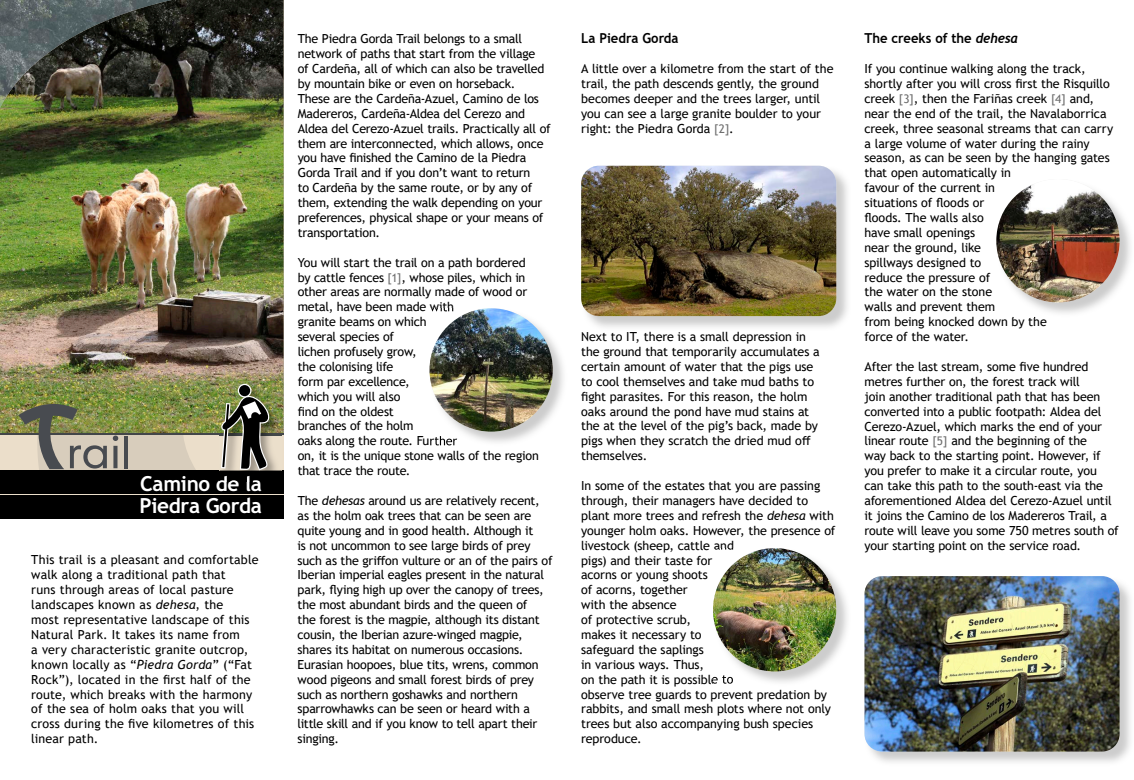
<style>
.page{position:relative;width:1134px;height:780px;background:#fff}
.page>*{position:absolute;margin:0;border:0;box-sizing:border-box;transform-origin:0 0}
.t1{font:700 20.75px/22px "Trebuchet MS";letter-spacing:-.015em;color:#fff}
.t2{font:700 13.75px "Trebuchet MS";letter-spacing:-.005em;color:#000;scale:.95 1}
.t3{font:12.5px/14.9px "Trebuchet MS";letter-spacing:-.01em;color:#000}
.t4{font:12.5px/14.9px "Trebuchet MS";letter-spacing:.015em;color:#000}
.s1{font-style:italic}
.s2{font-size:11.88px;color:#6e6e6e}
.s3{font-family:"Trebuchet";font-style:italic}
</style>
<div class="page">
<img style="left:0;top:0;width:283px;height:433px">
<img style="left:0;top:0;width:43px;height:108px">
<img style="left:43px;top:0;width:43px;height:57px">
<img style="left:86px;top:0;width:86px;height:30px">
<div style="left:0;top:435px;width:283px;height:83px;background:#ebdeca"></div>
<div style="left:0;top:470px;width:283px;height:24px;background:#000"></div>
<div style="left:0;top:495px;width:283px;height:23px;background:#000"></div>
<hr style="left:0;top:433px;width:283px;height:2px;background:#434649">
<img style="left:19px;top:404px;width:178px;height:66px">
<img style="left:220px;top:381px;width:62px;height:95px">
<img style="left:220px;top:476px;width:39px;height:5px">
<img style="left:221px;top:384px;width:48px;height:86px">
<img style="left:997px;top:188px;width:134px;height:125px">
<img style="left:996px;top:179px;width:124px;height:123px;border-radius:62px">
<img style="left:588px;top:172px;width:260px;height:155px">
<img style="left:581px;top:166px;width:255px;height:150px">
<img style="left:435px;top:317px;width:128px;height:125px">
<img style="left:431px;top:309px;width:23px;height:3px">
<img style="left:430px;top:436px;width:27px;height:10px">
<img style="left:429px;top:308px;width:124px;height:123px;border-radius:62px">
<img style="left:871px;top:584px;width:260px;height:178px">
<img style="left:864px;top:576px;width:256px;height:175px">
<img style="left:747px;top:582px;width:100px;height:100px">
<img style="left:713px;top:675px;width:20px;height:9px">
<img style="left:713px;top:548px;width:123px;height:123px">
<h1 class="t1" style="left:139px;top:473px;width:124px">Camino de la<br>Piedra Gorda</h1>
<p class="t4" style="left:31px;top:552px;width:229px">This trail is a pleasant and comfortable walk along a traditional path that<br>runs through areas of local pasture landscapes known as <span class="s1">dehesa</span>, the<br>most representative landscape of this Natural Park. It takes its name from<br>a very characteristic granite outcrop, known locally as “<span class="s1">Piedra Gorda</span>” (“Fat Rock”), located in the first half of the route, which breaks with the harmony of the sea of holm oaks that you will cross during the five kilometres of this linear path.</p>
<p class="t3" style="left:298px;top:31px;width:255px">The Piedra Gorda Trail belongs to a small network of paths that start from the village<br>of Cardeña, all of which can also be travelled by mountain bike or even on horseback.<br>These are the Cardeña-Azuel, Camino de los Madereros, Cardeña-Aldea del Cerezo and Aldea del Cerezo-Azuel trails. Practically all of them are interconnected, which allows, once you have finished the Camino de la Piedra Gorda Trail and if you don’t want to return<br>to Cardeña by the same route, or by any of them, extending the walk depending on your preferences, physical shape or your means of transportation.</p>
<p class="t3" style="left:298px;top:255px;width:243px">You will start the trail on a path bordered by cattle fences <span class="s2">[1]</span>, whose piles, which in other areas are normally made of wood or metal, have been made with<br>granite beams on which<br>several species of<br>lichen profusely grow,<br>the colonising life<br>form par excellence,<br>which you will also<br>find on the oldest<br>branches of the holm<br>oaks along the route. Further<br>on, it is the unique stone walls of the region that trace the route.</p>
<p class="t3" style="left:298px;top:493px;width:256px">The <span class="s1">dehesas</span> around us are relatively recent, as the holm oak trees that can be seen are quite young and in good health. Although it<br>is not uncommon to see large birds of prey such as the griffon vulture or an of the pairs of Iberian imperial eagles present in the natural park, flying high up over the canopy of trees, the most abundant birds and the queen of<br>the forest is the magpie, although its distant cousin, the Iberian azure-winged magpie, shares its habitat on numerous occasions.<br>Eurasian hoopoes, blue tits, wrens, common wood pigeons and small forest birds of prey such as northern goshawks and northern sparrowhawks can be seen or heard with a little skill and if you know to tell apart their singing.</p>
<p class="t2" style="left:581px;top:30px;width:104px">La Piedra Gorda</p>
<p class="t3" style="left:581px;top:61px;width:254px">A little over a kilometre from the start of the trail, the path descends gently, the ground becomes deeper and the trees larger, until you can see a large granite boulder to your right: the Piedra Gorda <span class="s2">[2]</span>.</p>
<p class="t3" style="left:581px;top:329px;width:240px">Next to IT, there is a small depression in the ground that temporarily accumulates a certain amount of water that the pigs use to cool themselves and take mud baths to fight parasites. For this reason, the holm oaks around the pond have mud stains at the at the level of the pig’s back, made by pigs when they scratch the dried mud off themselves.</p>
<p class="t3" style="left:581px;top:478px;width:256px">In some of the estates that you are passing through, their managers have decided to plant more trees and refresh the <span class="s1">dehesa</span> with younger holm oaks. However, the presence of livestock (sheep, cattle and<br>pigs) and their taste for<br>acorns or young shoots<br>of acorns, together<br>with the absence<br>of protective scrub,<br>makes it necessary to<br>safeguard the saplings<br>in various ways. Thus,<br>on the path it is possible to<br>observe tree guards to prevent predation by rabbits, and small mesh plots where not only trees but also accompanying bush species reproduce.</p>
<p class="t2" style="left:864px;top:30px;width:163px">The creeks of the <span class="s3">dehesa</span></p>
<p class="t3" style="left:864px;top:61px;width:250px">If you continue walking along the track, shortly after you will cross first the Risquillo creek <span class="s2">[3]</span>, then the Fariñas creek <span class="s2">[4]</span> and, near the end of the trail, the Navalaborrica creek, three seasonal streams that can carry a large volume of water during the rainy season, as can be seen by the hanging gates that open automatically in<br>favour of the current in<br>situations of floods or<br>floods. The walls also<br>have small openings<br>near the ground, like<br>spillways designed to<br>reduce the pressure of<br>the water on the stone<br>walls and prevent them<br>from being knocked down by the<br>force of the water.</p>
<p class="t3" style="left:864px;top:359px;width:256px">After the last stream, some five hundred metres further on, the forest track will<br>join another traditional path that has been converted into a public footpath: Aldea del Cerezo-Azuel, which marks the end of your linear route <span class="s2">[5]</span> and the beginning of the<br>way back to the starting point. However, if you prefer to make it a circular route, you can take this path to the south-east via the aforementioned Aldea del Cerezo-Azuel until it joins the Camino de los Madereros Trail, a route will leave you some 750 metres south of your starting point on the service road.</p>
</div>
